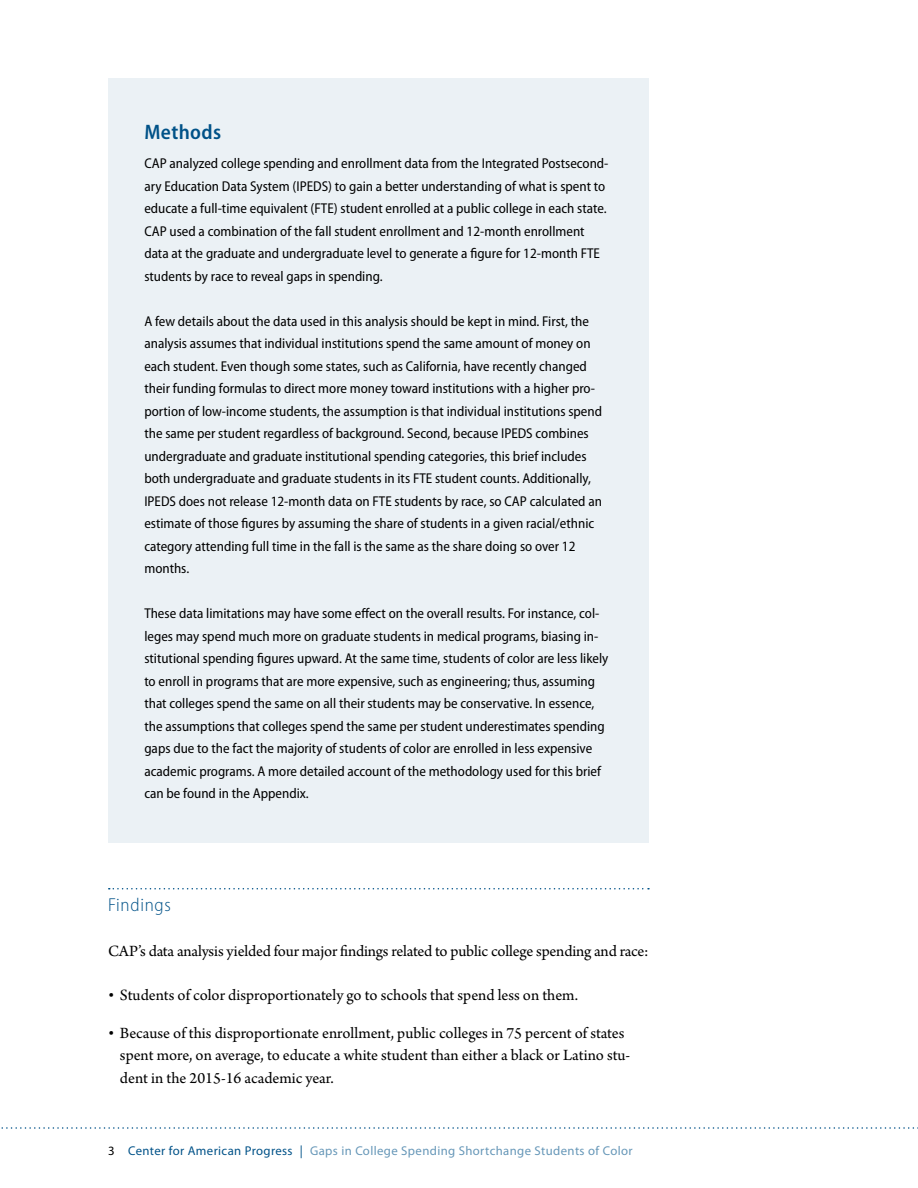
<style>
.page{position:relative;width:918px;height:1188px;background:#fff}
.page>*{position:absolute;margin:0;border:0;box-sizing:border-box;transform-origin:0 0}
.t1{font:600 semi-condensed 21px "Myriad Pro";letter-spacing:.02em;color:#005288}
.t2{font:300 semi-condensed 18.75px "Myriad Pro";letter-spacing:.04em;color:#005288}
.t3{font:16.5px/22.5px "Arno Pro";letter-spacing:-.005em;color:#000}
.t4{font:semi-condensed 14.25px/22.5px "Myriad Pro";color:#000}
.t5{font:12.75px "Myriad Pro";letter-spacing:.03em;color:#6697b8}
.s1{color:#000}
.s2{color:#005288}
</style>
<div class="page">
<svg style="left:1px;top:1127px;width:917px;height:2px"></svg>
<div style="left:108px;top:78px;width:541px;height:765px;background:#ebf1f5"></div>
<svg style="left:109px;top:888px;width:540px;height:2px"></svg>
<h1 class="t1" style="left:144px;top:120px;width:78px">Methods</h1>
<p class="t4" style="left:144px;top:152px;width:466px">CAP analyzed college spending and enrollment data from the Integrated Postsecond&shy;ary Education Data System (IPEDS) to gain a better understanding of what is spent to educate a full-time equivalent (FTE) student enrolled at a public college in each state.<br>CAP used a combination of the fall student enrollment and 12-month enrollment data at the graduate and undergraduate level to generate a figure for 12-month FTE students by race to reveal gaps in spending.</p>
<p class="t4" style="left:144px;top:310px;width:459px">A few details about the data used in this analysis should be kept in mind. First, the analysis assumes that individual institutions spend the same amount of money on each student. Even though some states, such as California, have recently changed their funding formulas to direct more money toward institutions with a higher pro&shy;portion of low-income students, the assumption is that individual institutions spend the same per student regardless of background. Second, because IPEDS combines undergraduate and graduate institutional spending categories, this brief includes both undergraduate and graduate students in its FTE student counts. Additionally, IPEDS does not release 12-month data on FTE students by race, so CAP calculated an estimate of those figures by assuming the share of students in a given racial/ethnic category attending full time in the fall is the same as the share doing so over 12 months.</p>
<p class="t4" style="left:144px;top:602px;width:466px">These data limitations may have some effect on the overall results. For instance, col&shy;leges may spend much more on graduate students in medical programs, biasing in&shy;stitutional spending figures upward. At the same time, students of color are less likely to enroll in programs that are more expensive, such as engineering; thus, assuming that colleges spend the same on all their students may be conservative. In essence, the assumptions that colleges spend the same per student underestimates spending gaps due to the fact the majority of students of color are enrolled in less expensive academic programs. A more detailed account of the methodology used for this brief can be found in the Appendix.</p>
<h2 class="t2" style="left:108px;top:894px;width:64px">Findings</h2>
<p class="t3" style="left:108px;top:940px;width:542px">CAP’s data analysis yielded four major findings related to public college spending and race:</p>
<p class="t3" style="left:108px;top:985px;width:472px">• Students of color disproportionately go to schools that spend less on them.</p>
<p class="t3" style="left:120px;top:1023px;width:512px;text-indent:-12px">• Because of this disproportionate enrollment, public colleges in 75 percent of states spent more, on average, to educate a white student than either a black or Latino stu&shy;dent in the 2015-16 academic year.</p>
<p class="t5" style="left:108px;top:1143px;width:526px"><span class="s1">3</span> <span class="s2">Center for American Progress |</span> Gaps in College Spending Shortchange Students of Color</p>
</div>
